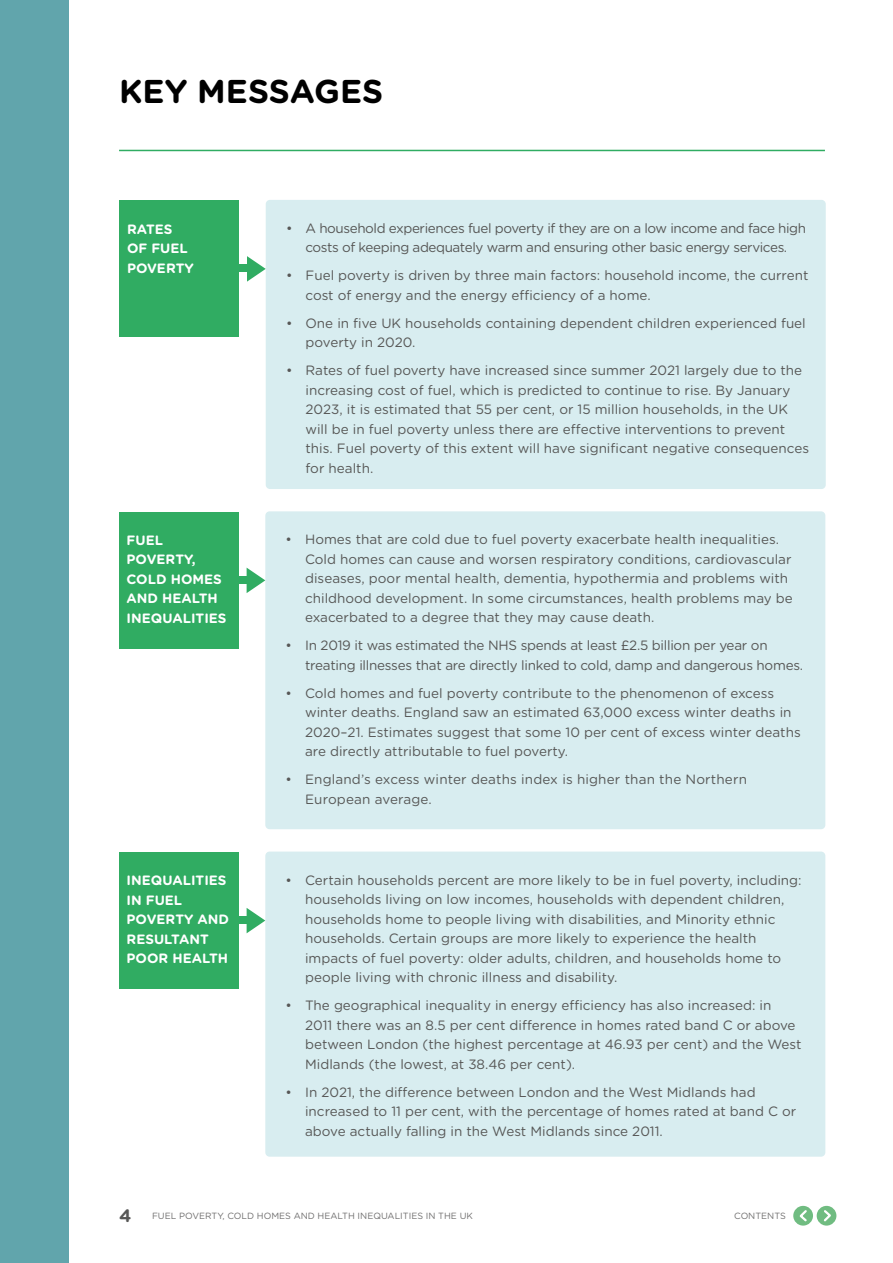
<style>
.page{position:relative;width:893px;height:1263px;background:#fff}
.page>*{position:absolute;margin:0;border:0;box-sizing:border-box;transform-origin:0 0}
.t1{font:700 33px "Gotham Rounded";color:#000}
.t2{font:13.5px/19.5px "Gotham Rounded";color:#575756}
.t3{font:13.5px/19.5px "Gotham Rounded";letter-spacing:-.03em;color:#575756;text-align:center}
.t4{font:13.5px/19.5px "Gotham Rounded";letter-spacing:-.02em;color:#575756}
.t5{font:700 13.5px/19.5px "Gotham Rounded";color:#fff}
.t6{font:9px "Gotham Rounded";color:#706f6f}
.s1{font-weight:700;font-size:18px;color:#575756}
</style>
<div class="page">
<div style="left:793px;top:1206px;width:20px;height:19px;background:#70bc81;border-radius:50%"></div>
<div style="left:817px;top:1206px;width:19px;height:19px;background:#70bc81;border-radius:50%"></div>
<svg style="left:799px;top:1210px;width:8px;height:12px"></svg>
<svg style="left:824px;top:1210px;width:7px;height:12px"></svg>
<div style="left:0;top:0;width:68px;height:1263px;background:#61a5ac"></div>
<hr style="left:119px;top:150px;width:706px;height:1px;background:#30ac62">
<div style="left:266px;top:200px;width:560px;height:289px;background:#d8edf0;border-radius:4px"></div>
<div style="left:265px;top:851px;width:560px;height:306px;background:#d8edf0;border-radius:4px"></div>
<div style="left:265px;top:511px;width:560px;height:318px;background:#d8edf0;border-radius:4px"></div>
<svg style="left:247px;top:256px;width:19px;height:26px"></svg>
<div style="left:239px;top:265px;width:8px;height:7px;background:#30ac62"></div>
<svg style="left:247px;top:908px;width:18px;height:25px"></svg>
<div style="left:239px;top:916px;width:8px;height:8px;background:#30ac62"></div>
<svg style="left:247px;top:568px;width:18px;height:25px"></svg>
<div style="left:239px;top:576px;width:8px;height:8px;background:#30ac62"></div>
<div style="left:119px;top:200px;width:120px;height:137px;background:#30ac62"></div>
<div style="left:119px;top:852px;width:120px;height:137px;background:#30ac62"></div>
<div style="left:119px;top:512px;width:120px;height:137px;background:#30ac62"></div>
<h1 class="t1" style="left:119px;top:67px;width:266px">KEY MESSAGES</h1>
<p class="t5" style="left:127px;top:218px;width:68px">RATES<br>OF FUEL<br>POVERTY</p>
<p class="t3" style="left:286px;top:218px;width:522px">• A household experiences fuel poverty if they are on a low income and face high costs of keeping adequately warm and ensuring other basic energy services.</p>
<p class="t2" style="left:305px;top:265px;width:504px;text-indent:-19px">• Fuel poverty is driven by three main factors: household income, the current cost of energy and the energy efficiency of a home.</p>
<p class="t2" style="left:305px;top:313px;width:502px;text-indent:-19px">• One in five UK households containing dependent children experienced fuel poverty in 2020.</p>
<p class="t2" style="left:305px;top:360px;width:505px;text-indent:-19px">• Rates of fuel poverty have increased since summer 2021 largely due to the increasing cost of fuel, which is predicted to continue to rise. By January 2023, it is estimated that 55 per cent, or 15 million households, in the UK will be in fuel poverty unless there are effective interventions to prevent this. Fuel poverty of this extent will have significant negative consequences for health.</p>
<p class="t5" style="left:127px;top:530px;width:101px">FUEL<br>POVERTY,<br>COLD HOMES<br>AND HEALTH<br>INEQUALITIES</p>
<p class="t2" style="left:305px;top:529px;width:489px;text-indent:-19px">• Homes that are cold due to fuel poverty exacerbate health inequalities.<br>Cold homes can cause and worsen respiratory conditions, cardiovascular diseases, poor mental health, dementia, hypothermia and problems with childhood development. In some circumstances, health problems may be exacerbated to a degree that they may cause death.</p>
<p class="t4" style="left:305px;top:635px;width:500px;text-indent:-19px">• In 2019 it was estimated the NHS spends at least £2.5 billion per year on treating illnesses that are directly linked to cold, damp and dangerous homes.</p>
<p class="t2" style="left:305px;top:683px;width:497px;text-indent:-19px">• Cold homes and fuel poverty contribute to the phenomenon of excess winter deaths. England saw an estimated 63,000 excess winter deaths in 2020–21. Estimates suggest that some 10 per cent of excess winter deaths are directly attributable to fuel poverty.</p>
<p class="t2" style="left:305px;top:769px;width:443px;text-indent:-19px">• England’s excess winter deaths index is higher than the Northern<br>European average.</p>
<p class="t5" style="left:127px;top:870px;width:104px">INEQUALITIES<br>IN FUEL<br>POVERTY AND<br>RESULTANT<br>POOR HEALTH</p>
<p class="t2" style="left:305px;top:869px;width:498px;text-indent:-19px">• Certain households percent are more likely to be in fuel poverty, including: households living on low incomes, households with dependent children, households home to people living with disabilities, and Minority ethnic households. Certain groups are more likely to experience the health impacts of fuel poverty: older adults, children, and households home to people living with chronic illness and disability.</p>
<p class="t2" style="left:305px;top:995px;width:498px;text-indent:-19px">• The geographical inequality in energy efficiency has also increased: in 2011 there was an 8.5 per cent difference in homes rated band C or above between London (the highest percentage at 46.93 per cent) and the West Midlands (the lowest, at 38.46 per cent).</p>
<p class="t2" style="left:305px;top:1081px;width:493px;text-indent:-19px">• In 2021, the difference between London and the West Midlands had increased to 11 per cent, with the percentage of homes rated at band C or above actually falling in the West Midlands since 2011.</p>
<p class="t6" style="left:119px;top:1210px;width:355px"><span class="s1">4</span> FUEL POVERTY, COLD HOMES AND HEALTH INEQUALITIES IN THE UK</p>
<p class="t6" style="left:734px;top:1210px;width:53px">CONTENTS</p>
</div>
